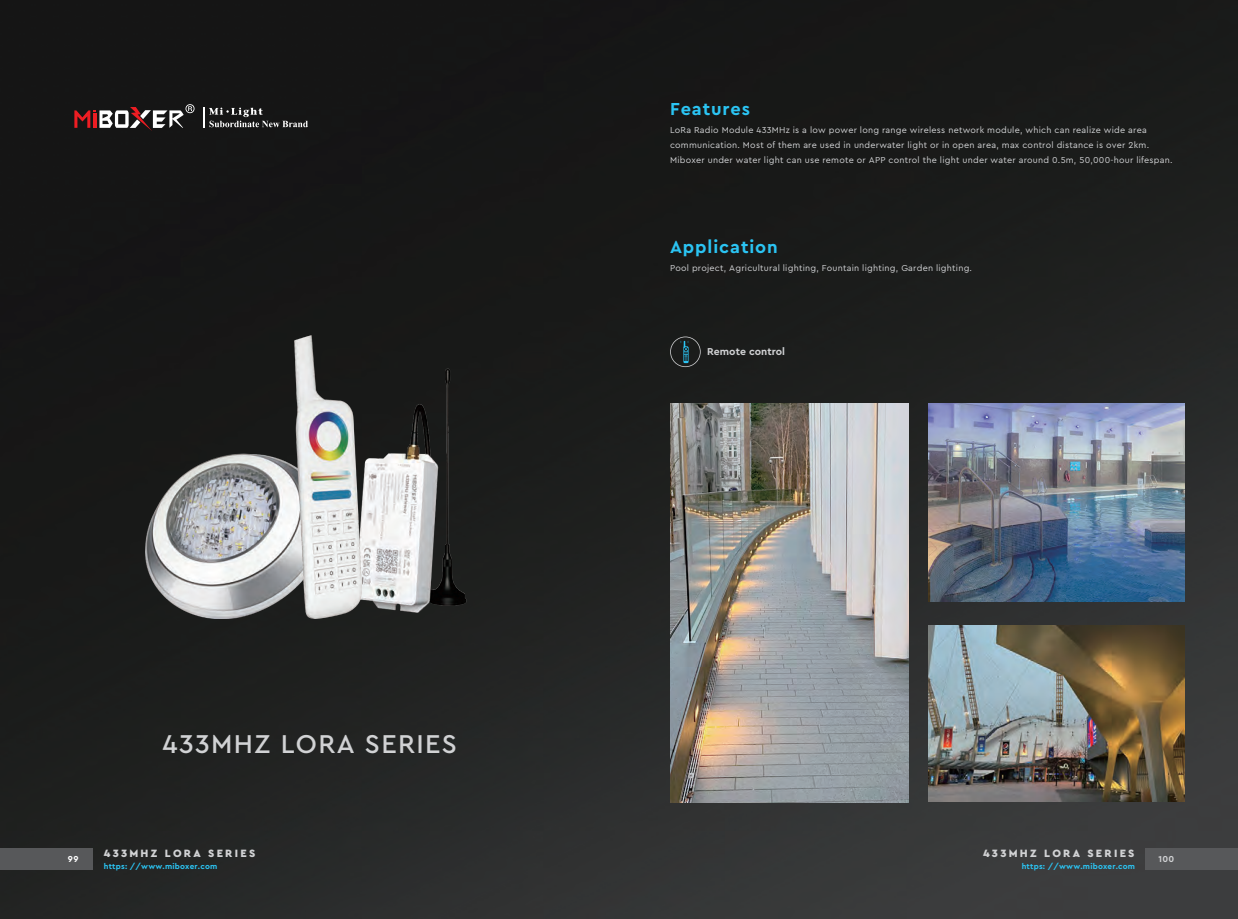
<style>
.page{position:relative;width:1238px;height:919px;background:#fff}
.page>*{position:absolute;margin:0;border:0;box-sizing:border-box;transform-origin:0 0}
.t1{font:500 27px "Cera Pro";letter-spacing:.05em;color:#d1d2d4}
.t2{font:700 18.15px "Cera Pro";letter-spacing:.05em;color:#2bc4f3}
.t3{font:900 11.1px "Cera Pro";letter-spacing:.2em;color:#d1d2d4}
.t4{font:700 10.5px "Cera Pro";color:#d1d2d4}
.t5{font:700 9.15px "Cera Pro";color:#d1d2d4}
.t6{font:700 9.15px "Cera Pro";color:#fff}
.t7{font:9px/15px "Cera Pro";letter-spacing:.025em;color:#d1d2d4}
.t8{font:700 8.1px "Cera Pro";letter-spacing:.025em;color:#2bc4f3}
</style>
<div class="page">
<img style="left:0;top:0;width:1237px;height:918px">
<svg style="left:209px;top:108px;width:99px;height:19px"></svg>
<svg style="left:74px;top:104px;width:120px;height:27px"></svg>
<hr style="left:203px;top:107px;width:2px;height:21px;background:#fff">
<img style="left:362px;top:358px;width:114px;height:260px">
<img style="left:145px;top:453px;width:150px;height:165px">
<img style="left:295px;top:335px;width:67px;height:283px">
<div style="left:0;top:848px;width:92px;height:22px;background:#57585a"></div>
<div style="left:1145px;top:848px;width:92px;height:22px;background:#57585a"></div>
<svg style="left:670px;top:336px;width:30px;height:31px"></svg>
<img style="left:928px;top:626px;width:256px;height:175px">
<img style="left:670px;top:403px;width:238px;height:399px">
<img style="left:928px;top:403px;width:256px;height:199px">
<h1 class="t1" style="left:163px;top:725px;width:296px">433MHZ LORA SERIES</h1>
<p class="t6" style="left:68px;top:853px;width:12px">99</p>
<p class="t3" style="left:104px;top:845px;width:153px">433MHZ LORA SERIES</p>
<p class="t8" style="left:104px;top:861px;width:115px">https: //www.miboxer.com</p>
<h2 class="t2" style="left:670px;top:97px;width:82px">Features</h2>
<p class="t7" style="left:670px;top:122px;width:504px">LoRa Radio Module 433MHz is a low power long range wireless network module, which can realize wide area communication. Most of them are used in underwater light or in open area, max control distance is over 2km.<br>Miboxer under water light can use remote or APP control the light under water around 0.5m, 50,000-hour lifespan.</p>
<h2 class="t2" style="left:670px;top:234px;width:109px">Application</h2>
<p class="t7" style="left:670px;top:260px;width:303px">Pool project, Agricultural lighting, Fountain lighting, Garden lighting.</p>
<p class="t4" style="left:707px;top:344px;width:79px">Remote control</p>
<p class="t3" style="left:983px;top:845px;width:153px">433MHZ LORA SERIES</p>
<p class="t8" style="left:1021px;top:861px;width:115px">https: //www.miboxer.com</p>
<p class="t5" style="left:1158px;top:853px;width:17px">100</p>
</div>
